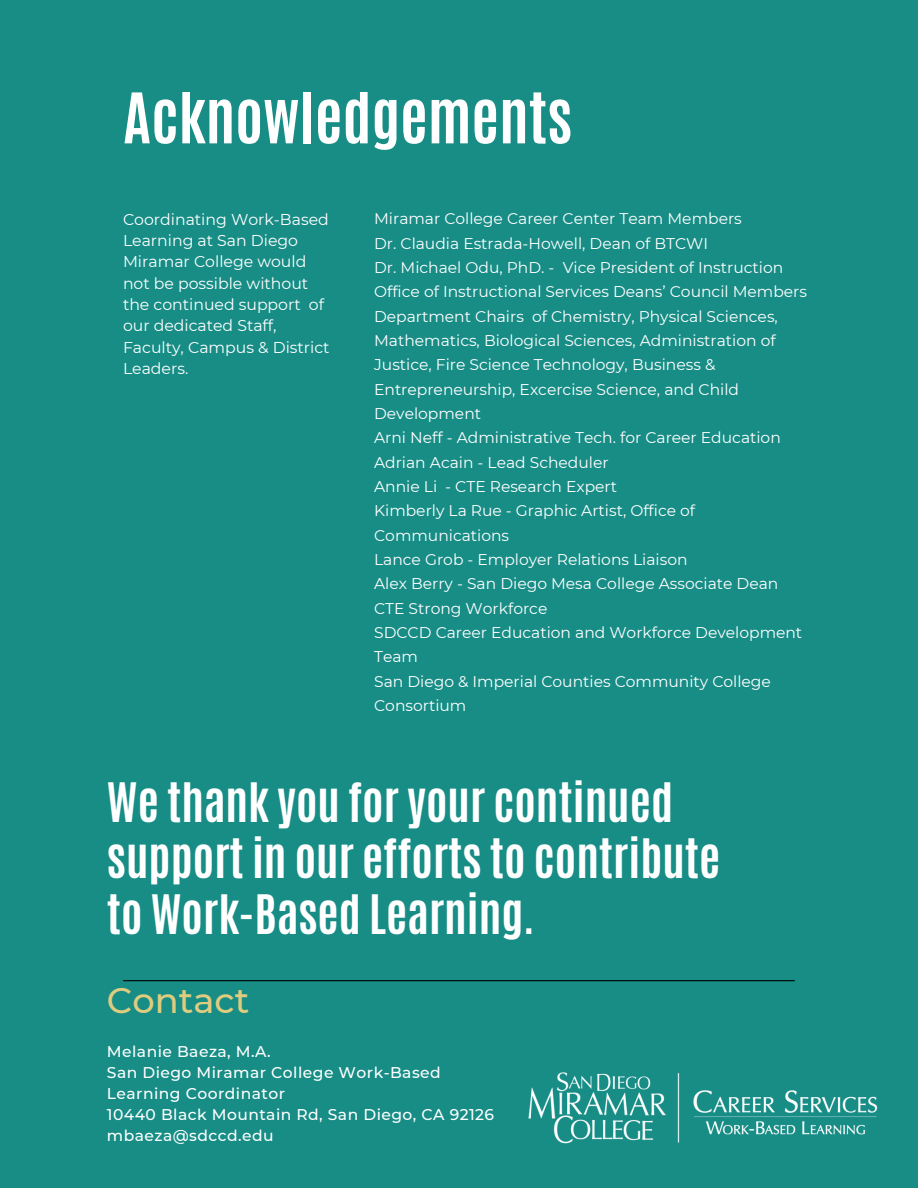
<style>
.page{position:relative;width:918px;height:1188px;background:#178d86}
.page>*{position:absolute;margin:0;border:0;box-sizing:border-box;transform-origin:0 0}
.t1{font:700 59.25px "Antonio";color:#fff}
.t2{font:700 45.45px/56.2px "Antonio";color:#fff}
.t3{font:500 35.25px "Montserrat";color:#dfcc7e}
.t4{font:15.75px/21.3px "Montserrat";color:#fff}
.t5{font:15.45px/24.3px "Montserrat";color:#fff}
.t6{font:500 15.45px/21.1px "Montserrat";letter-spacing:.03em;color:#fff}
</style>
<div class="page">
<hr style="left:124px;top:980px;width:670px;height:1px;background:#000">
<img style="left:528px;top:1072px;width:350px;height:72px">
<h3 class="t1" style="left:123px;top:76px;width:451px">Acknowledgements</h3>
<h2 class="t4" style="left:123px;top:208px;width:208px">Coordinating Work-Based<br>Learning at San Diego<br>Miramar College would not be possible without the continued support of our dedicated Staff,<br>Faculty, Campus &amp; District<br>Leaders.</h2>
<p class="t5" style="left:374px;top:206px;width:369px">Miramar College Career Center Team Members</p>
<p class="t5" style="left:374px;top:231px;width:336px">Dr. Claudia Estrada-Howell, Dean of BTCWI</p>
<p class="t5" style="left:374px;top:255px;width:411px">Dr. Michael Odu, PhD. - Vice President of Instruction</p>
<p class="t5" style="left:374px;top:279px;width:434px">Office of Instructional Services Deans’ Council Members</p>
<p class="t5" style="left:374px;top:304px;width:405px">Department Chairs of Chemistry, Physical Sciences, Mathematics, Biological Sciences, Administration of Justice, Fire Science Technology, Business &amp; Entrepreneurship, Excercise Science, and Child Development</p>
<p class="t5" style="left:374px;top:426px;width:408px">Arni Neff - Administrative Tech. for Career Education</p>
<p class="t5" style="left:374px;top:450px;width:236px">Adrian Acain - Lead Scheduler</p>
<p class="t5" style="left:374px;top:474px;width:244px">Annie Li - CTE Research Expert</p>
<p class="t5" style="left:374px;top:499px;width:323px">Kimberly La Rue - Graphic Artist, Office of<br>Communications</p>
<p class="t5" style="left:374px;top:547px;width:315px">Lance Grob - Employer Relations Liaison</p>
<p class="t5" style="left:374px;top:572px;width:406px">Alex Berry - San Diego Mesa College Associate Dean<br>CTE Strong Workforce</p>
<p class="t5" style="left:374px;top:620px;width:430px">SDCCD Career Education and Workforce Development<br>Team</p>
<p class="t5" style="left:374px;top:669px;width:398px">San Diego &amp; Imperial Counties Community College<br>Consortium</p>
<p class="t2" style="left:107px;top:774px;width:615px">We thank you for your continued support in our efforts to contribute to Work-Based Learning.</p>
<h4 class="t3" style="left:107px;top:979px;width:144px">Contact</h4>
<p class="t6" style="left:107px;top:1041px;width:389px">Melanie Baeza, M.A.<br>San Diego Miramar College Work-Based<br>Learning Coordinator<br>10440 Black Mountain Rd, San Diego, CA 92126 mbaeza@sdccd.edu</p>
</div>
